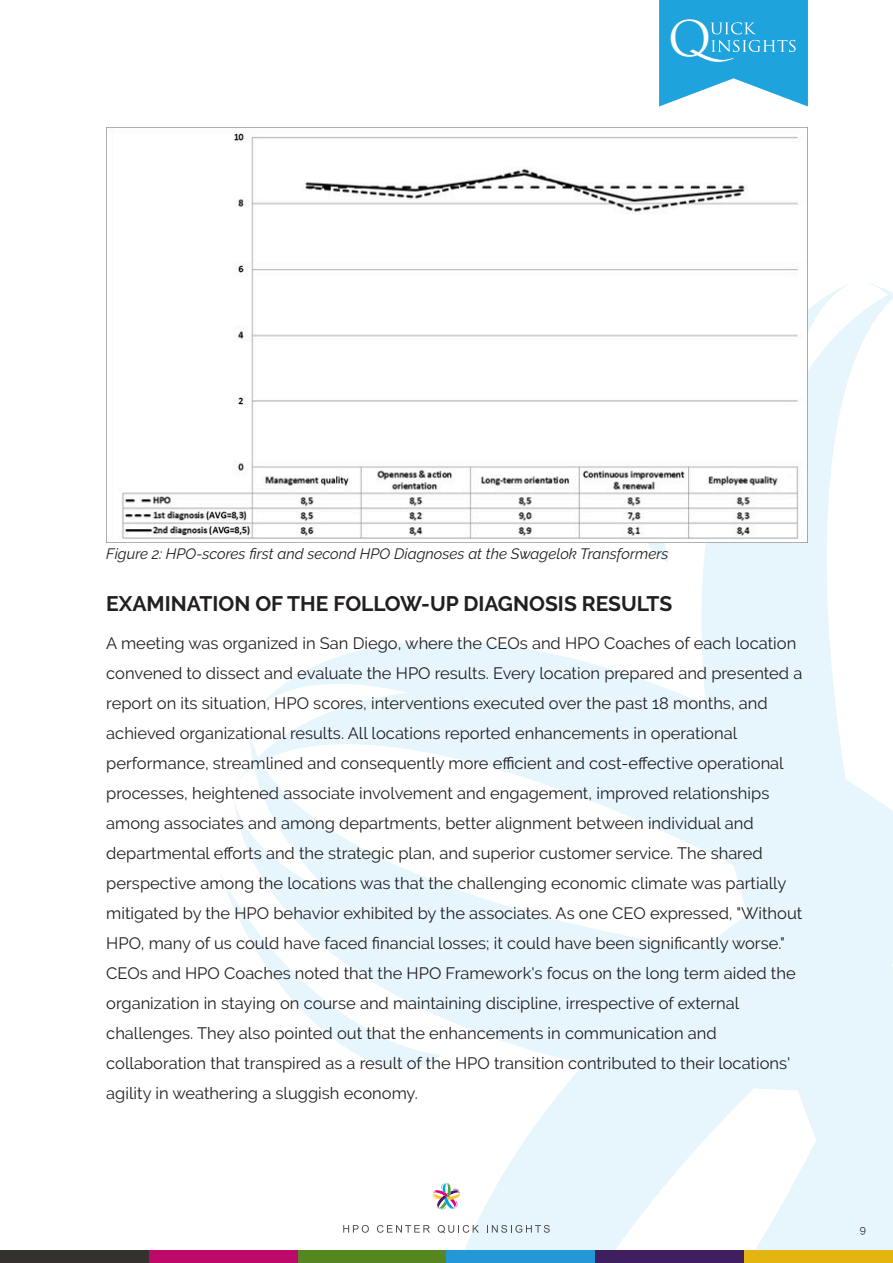
<style>
.page{position:relative;width:893px;height:1263px;background:#fff}
.page>*{position:absolute;margin:0;border:0;box-sizing:border-box;transform-origin:0 0}
.t1{font:47.85px "Trajan Pro";color:#fff}
.t2{font:700 21px "Raleway";color:#231f20}
.t3{font:16.5px/30px "Raleway";color:#231f20}
.t4{font:italic 15px "Raleway";color:#231f20}
.t5{font:10.5px "Raleway";color:#231f20}
</style>
<div class="page">
<svg style="left:659px;top:0;width:149px;height:107px;background:#43b2e2"></svg>
<svg style="left:437px;top:962px;width:182px;height:288px;fill:#e6f6fc"></svg>
<svg style="left:234px;top:641px;width:385px;height:321px"></svg>
<svg style="left:619px;top:283px;width:274px;height:967px"></svg>
<svg style="left:221px;top:871px;width:220px;height:217px"></svg>
<div style="left:0;top:1250px;width:149px;height:13px;background:#35312c"></div>
<div style="left:149px;top:1250px;width:149px;height:13px;background:#bc096a"></div>
<div style="left:298px;top:1250px;width:148px;height:13px;background:#55861f"></div>
<div style="left:446px;top:1250px;width:149px;height:13px;background:#2497d6"></div>
<div style="left:595px;top:1250px;width:149px;height:13px;background:#401f61"></div>
<div style="left:744px;top:1250px;width:149px;height:13px;background:#e4b510"></div>
<svg style="left:343px;top:1225px;width:26px;height:8px"></svg>
<svg style="left:377px;top:1225px;width:53px;height:8px"></svg>
<svg style="left:438px;top:1225px;width:41px;height:8px"></svg>
<svg style="left:487px;top:1225px;width:63px;height:8px"></svg>
<div style="left:428px;top:1177px;width:37px;height:38px;background:#fff;border-radius:50%"></div>
<svg style="left:432px;top:1182px;width:29px;height:28px"></svg>
<img style="left:106px;top:128px;width:702px;height:415px">
<h1 class="t1" style="left:668px;top:20px;width:45px">O</h1>
<p class="t4" style="left:106px;top:544px;width:564px">Figure 2: HPO-scores first and second HPO Diagnoses at the Swagelok Transformers</p>
<p class="t2" style="left:106px;top:591px;width:568px">EXAMINATION OF THE FOLLOW-UP DIAGNOSIS RESULTS</p>
<p class="t3" style="left:106px;top:628px;width:698px">A meeting was organized in San Diego, where the CEOs and HPO Coaches of each location convened to dissect and evaluate the HPO results. Every location prepared and presented a report on its situation, HPO scores, interventions executed over the past 18 months, and achieved organizational results. All locations reported enhancements in operational performance, streamlined and consequently more efficient and cost-effective operational processes, heightened associate involvement and engagement, improved relationships among associates and among departments, better alignment between individual and departmental efforts and the strategic plan, and superior customer service. The shared perspective among the locations was that the challenging economic climate was partially mitigated by the HPO behavior exhibited by the associates. As one CEO expressed, "Without HPO, many of us could have faced financial losses; it could have been significantly worse." CEOs and HPO Coaches noted that the HPO Framework's focus on the long term aided the organization in staying on course and maintaining discipline, irrespective of external challenges. They also pointed out that the enhancements in communication and collaboration that transpired as a result of the HPO transition contributed to their locations' agility in weathering a sluggish economy.</p>
<p class="t5" style="left:860px;top:1223px;width:8px">9</p>
</div>
